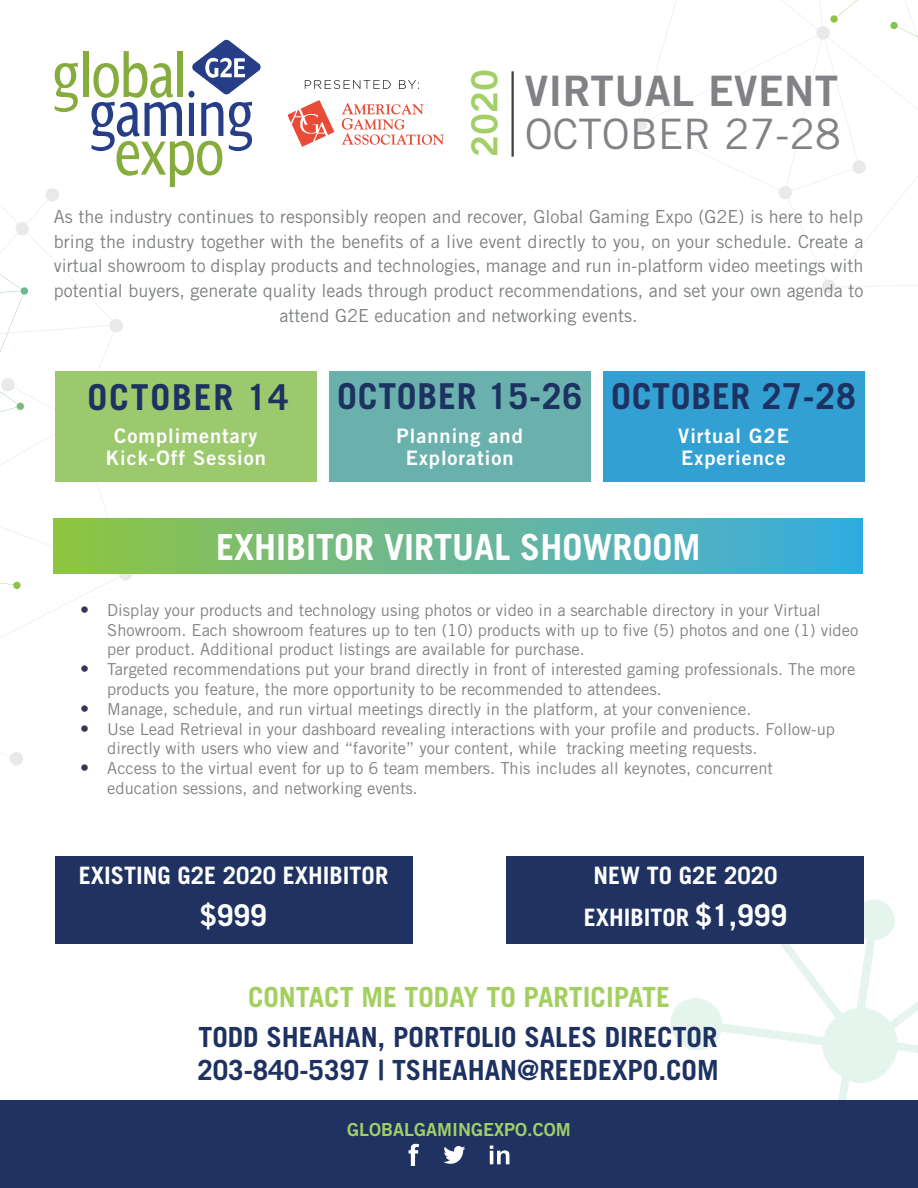
<style>
.page{position:relative;width:918px;height:1188px;background:#fff}
.page>*{position:absolute;margin:0;border:0;box-sizing:border-box;transform-origin:0 0}
.t1{font:42px "Trade Gothic LT Std Bd 2";letter-spacing:.01em;color:#818285}
.t2{font:42px "Trade Gothic LT Std";color:#818285}
.t3{font:700 36px "Trade Gothic LT Std";color:#fff}
.t4{font:36px "Trade Gothic LT Std Bd 2";color:#a3cf67}
.t5{font:700 35.7px "Trade Gothic LT Std";letter-spacing:.02em;color:#1e3262}
.t6{font:700 35.7px "Trade Gothic LT Std";letter-spacing:.05em;color:#1e3262}
.t7{font:700 30px "Trade Gothic LT Std";color:#fff}
.t8{font:700 27.75px/33.3px "Trade Gothic LT Std";color:#1e3262}
.t9{font:700 27.75px "Trade Gothic LT Std";color:#a3cf60}
.t10{font:700 24px/42px "Trade Gothic LT Std";color:#fff;text-align:center}
.t11{font:19.95px/21.5px "Trade Gothic LT Std Bd 2";letter-spacing:.05em;color:#fff;text-align:center}
.t12{font:18px/24.6px "Trade Gothic LT Std";color:#7e8181;text-align:center}
.t13{font:18px "Trade Gothic LT Std Bd 2";color:#a3cf67}
.t14{font:16.5px/19.8px "Trade Gothic LT Std";color:#818285}
.s1{font-family:"Helvetica Neue LT Std";font-size:18px;color:#373456}
.s2{font-size:30px}
</style>
<div class="page">
<svg style="left:634px;top:0;width:284px;height:293px"></svg>
<svg style="left:830px;top:0;width:88px;height:37px"></svg>
<svg style="left:0;top:188px;width:133px;height:577px"></svg>
<svg style="left:0;top:274px;width:28px;height:315px"></svg>
<svg style="left:55px;top:63px;width:23px;height:49px"></svg>
<div style="left:83px;top:51px;width:5px;height:46px;background:#87ac3e"></div>
<svg style="left:91px;top:40px;width:170px;height:146px"></svg>
<svg style="left:305px;top:80px;width:114px;height:9px"></svg>
<svg style="left:288px;top:100px;width:156px;height:47px"></svg>
<svg style="left:670px;top:899px;width:248px;height:201px"></svg>
<div style="left:0;top:1100px;width:918px;height:88px;background:#1f3262"></div>
<svg style="left:409px;top:1144px;width:10px;height:22px"></svg>
<svg style="left:443px;top:1146px;width:22px;height:18px"></svg>
<svg style="left:490px;top:1146px;width:19px;height:18px"></svg>
<div style="left:53px;top:518px;width:810px;height:55px;background:linear-gradient(to right,#93c444,#3babe5)"></div>
<div style="left:55px;top:856px;width:357px;height:88px;background:#1f3262"></div>
<div style="left:507px;top:856px;width:357px;height:88px;background:#1f3262"></div>
<hr style="left:511px;top:71px;width:3px;height:86px;background:#414042">
<div style="left:55px;top:371px;width:262px;height:111px;background:#9cc96d"></div>
<div style="left:329px;top:372px;width:262px;height:110px;background:#6ab1ae"></div>
<div style="left:603px;top:372px;width:261px;height:110px;background:#33a0d3"></div>
<h2 class="t4" style="left:462px;top:157px;width:89px;rotate:-90deg">2020</h2>
<h1 class="t1" style="left:525px;top:65px;width:315px">VIRTUAL EVENT</h1>
<h1 class="t2" style="left:525px;top:109px;width:318px">OCTOBER 27-28</h1>
<p class="t12" style="left:54px;top:204px;width:811px">As the industry continues to responsibly reopen and recover, Global Gaming Expo (G2E) is here to help bring the industry together with the benefits of a live event directly to you, on your schedule. Create a virtual showroom to display products and technologies, manage and run in-platform video meetings with potential buyers, generate quality leads through product recommendations, and set your own agenda to attend G2E education and networking events.</p>
<h3 class="t6" style="left:88px;top:376px;width:202px">OCTOBER 14</h3>
<p class="t11" style="left:106px;top:425px;width:162px">Complimentary<br>Kick-Off Session</p>
<h3 class="t5" style="left:337px;top:375px;width:247px">OCTOBER 15-26</h3>
<p class="t11" style="left:397px;top:425px;width:128px">Planning and<br>Exploration</p>
<p class="t11" style="left:678px;top:425px;width:112px;text-align:left">Virtual G2E<br>Experience</p>
<h3 class="t5" style="left:611px;top:375px;width:246px">OCTOBER 27-28</h3>
<h2 class="t3" style="left:216px;top:525px;width:486px">EXHIBITOR VIRTUAL SHOWROOM</h2>
<p class="t14" style="left:107px;top:600px;width:753px;text-indent:-27px"><span class="s1">•</span> Display your products and technology using photos or video in a searchable directory in your Virtual<br>Showroom. Each showroom features up to ten (10) products with up to five (5) photos and one (1) video per product. Additional product listings are available for purchase.</p>
<p class="t14" style="left:107px;top:659px;width:750px;text-indent:-27px"><span class="s1">•</span> Targeted recommendations put your brand directly in front of interested gaming professionals. The more products you feature, the more opportunity to be recommended to attendees.</p>
<p class="t14" style="left:80px;top:699px;width:673px"><span class="s1">•</span> Manage, schedule, and run virtual meetings directly in the platform, at your convenience.</p>
<p class="t14" style="left:107px;top:719px;width:729px;text-indent:-27px"><span class="s1">•</span> Use Lead Retrieval in your dashboard revealing interactions with your profile and products. Follow-up directly with users who view and “favorite” your content, while tracking meeting requests.</p>
<p class="t14" style="left:107px;top:758px;width:667px;text-indent:-27px"><span class="s1">•</span> Access to the virtual event for up to 6 team members. This includes all keynotes, concurrent education sessions, and networking events.</p>
<h3 class="t10" style="left:79px;top:854px;width:311px">EXISTING G2E 2020 EXHIBITOR</h3>
<h3 class="t7" style="left:200px;top:897px;width:68px">$999</h3>
<h3 class="t10" style="left:584px;top:854px;width:205px">NEW TO G2E 2020<br>EXHIBITOR <span class="s2">$1,999</span></h3>
<h3 class="t9" style="left:248px;top:980px;width:423px">CONTACT ME TODAY TO PARTICIPATE</h3>
<h3 class="t8" style="left:197px;top:1020px;width:523px">TODD SHEAHAN, PORTFOLIO SALES DIRECTOR<br>203-840-5397 | TSHEAHAN@REEDEXPO.COM</h3>
<p class="t13" style="left:347px;top:1118px;width:225px">GLOBALGAMINGEXPO.COM</p>
</div>
